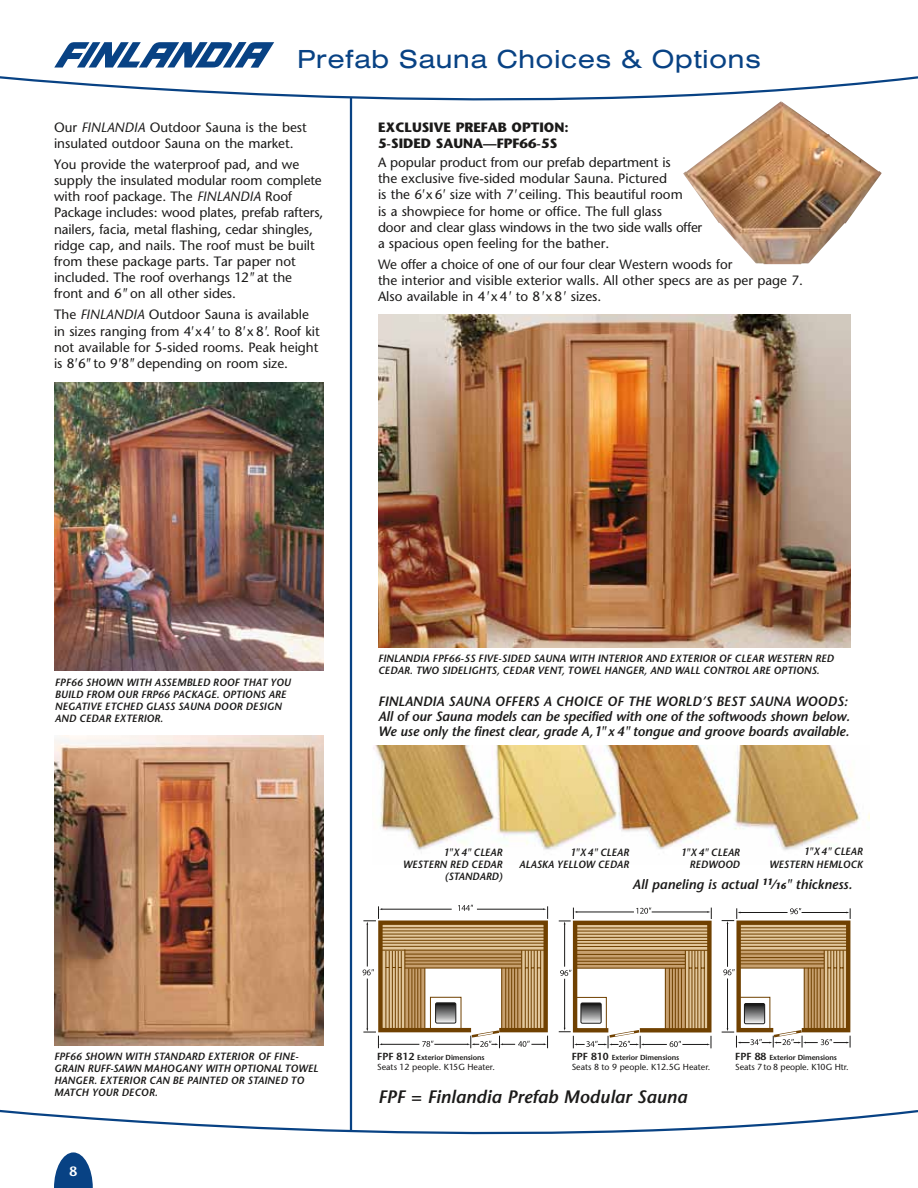
<style>
.page{position:relative;width:918px;height:1188px;background:#fff}
.page>*{position:absolute;margin:0;border:0;box-sizing:border-box;transform-origin:0 0}
.t1{font:27px "Nimbus San T Regu Exte";letter-spacing:.01em;color:#084284}
.t2{font:italic 600 18px "Stone Sans";color:#1b1a19}
.t3{font:13.5px/16px "Stone Sans";color:#1b1a19}
.t4{font:italic 600 13.5px/15px "Stone Sans";letter-spacing:-.01em;color:#1b1a19}
.t5{font:700 13.5px/16.5px "Stone Sans";color:#1b1a19}
.t6{font:600 13.5px "Stone Sans";color:#fff}
.t7{font:italic 600 10.5px/12px "Stone Sans";color:#1b1a19;text-align:right}
.t8{font:8.7px "Stone Sans";color:#1b1a19}
.t9{font:600 7.35px "Stone Sans";letter-spacing:-.01em;color:#1b1a19}
.s1{font-style:italic}
.s2{font-weight:600;font-style:italic}
.s3{font-weight:700}
.s4{font-weight:700;font-size:9px}
.s5{font-size:10.2px}
</style>
<div class="page">
<svg style="left:54px;top:1161px;width:39px;height:27px"></svg>
<img style="left:683px;top:128px;width:199px;height:136px">
<img style="left:373px;top:745px;width:497px;height:108px">
<img style="left:55px;top:383px;width:269px;height:288px">
<img style="left:54px;top:736px;width:270px;height:310px">
<img style="left:378px;top:315px;width:472px;height:332px">
<svg style="left:0;top:76px;width:918px;height:52px"></svg>
<svg style="left:0;top:1107px;width:918px;height:54px"></svg>
<hr style="left:350px;top:97px;width:2px;height:1034px;background:#084284">
<svg style="left:722px;top:908px;width:129px;height:140px"></svg>
<svg style="left:559px;top:908px;width:153px;height:140px"></svg>
<svg style="left:363px;top:905px;width:186px;height:143px"></svg>
<svg style="left:54px;top:42px;width:220px;height:26px"></svg>
<h1 class="t1" style="left:297px;top:43px;width:465px">Prefab Sauna Choices &amp; Options</h1>
<p class="t3" style="left:54px;top:119px;width:254px">Our <span class="s1">FINLANDIA</span> Outdoor Sauna is the best insulated outdoor Sauna on the market.</p>
<p class="t3" style="left:54px;top:156px;width:271px">You provide the waterproof pad, and we supply the insulated modular room complete with roof package. The <span class="s1">FINLANDIA</span> Roof Package includes: wood plates, prefab rafters, nailers, facia, metal flashing, cedar shingles, ridge cap, and nails. The roof must be built from these package parts. Tar paper not included. The roof overhangs 12<span class="s2">"</span> at the front and 6<span class="s2">"</span> on all other sides.</p>
<p class="t3" style="left:54px;top:307px;width:267px">The <span class="s1">FINLANDIA</span> Outdoor Sauna is available in sizes ranging from 4<span class="s2">'</span> x4<span class="s2">'</span> to 8<span class="s2">'</span> x 8<span class="s2">'</span>. Roof kit not available for 5-sided rooms. Peak height is 8<span class="s2">'</span>6<span class="s2">"</span> to 9<span class="s2">'</span>8<span class="s2">"</span> depending on room size.</p>
<p class="t5" style="left:378px;top:119px;width:192px">EXCLUSIVE PREFAB OPTION:<br>5-SIDED SAUNA—FPF66-5S</p>
<p class="t3" style="left:378px;top:155px;width:326px">A popular product from our prefab department is<br>the exclusive five-sided modular Sauna. Pictured<br>is the 6<span class="s2">'</span> x6<span class="s2">'</span> size with 7<span class="s2">'</span> ceiling. This beautiful room<br>is a showpiece for home or office. The full glass<br>door and clear glass windows in the two side walls offer a spacious open feeling for the bather.</p>
<p class="t3" style="left:378px;top:257px;width:427px">We offer a choice of one of our four clear Western woods for<br>the interior and visible exterior walls. All other specs are as per page 7.<br>Also available in 4<span class="s2">'</span> x4<span class="s2">'</span> to 8<span class="s2">'</span> x8<span class="s2">'</span> sizes.</p>
<p class="t7" style="left:55px;top:676px;width:40px">FPF66 SHOWN</p>
<p class="t7" style="left:126px;top:676px;width:8px">WITH</p>
<p class="t7" style="left:155px;top:676px;width:8px">ASSEMBLED</p>
<p class="t7" style="left:213px;top:676px;width:8px">ROO</p>
<p class="t7" style="left:235px;top:676px;width:16px">F THAT</p>
<p class="t7" style="left:270px;top:676px;width:8px">YOU</p>
<p class="t7" style="left:55px;top:688px;width:7px">BUILD</p>
<p class="t7" style="left:86px;top:688px;width:14px">FROM</p>
<p class="t7" style="left:117px;top:688px;width:8px">OUR</p>
<p class="t7" style="left:141px;top:688px;width:40px">FRP66 PACKAGE</p>
<p class="t7" style="left:217px;top:688px;width:13px">. OPTIONS</p>
<p class="t7" style="left:268px;top:688px;width:8px">ARE</p>
<p class="t7" style="left:55px;top:700px;width:7px">NEGATIVE</p>
<p class="t7" style="left:105px;top:700px;width:8px">ETCHED</p>
<p class="t7" style="left:146px;top:700px;width:7px">GLASS</p>
<p class="t7" style="left:178px;top:700px;width:8px">SAUNA</p>
<p class="t7" style="left:214px;top:700px;width:9px">DOOR</p>
<p class="t7" style="left:246px;top:700px;width:7px">DESIGN</p>
<p class="t7" style="left:55px;top:712px;width:9px">AND</p>
<p class="t7" style="left:79px;top:712px;width:8px">CEDAR</p>
<p class="t7" style="left:114px;top:712px;width:7px">EXTERIOR</p>
<p class="t7" style="left:160px;top:712px;width:4px">.</p>
<p class="t7" style="left:378px;top:653px;width:12px">FINLANDIA</p>
<p class="t7" style="left:433px;top:653px;width:342px">FPF66-5S FIVE-SIDED SAUNA WITH INTERIOR AND EXTERIOR OF CLEAR WESTERNRED</p>
<p class="t7" style="left:378px;top:665px;width:47px">CEDAR. TWO</p>
<p class="t7" style="left:442px;top:665px;width:318px">SIDELIGHTS, CEDAR VENT, TOWEL HANGER, AND WALL CONTROL ARE</p>
<p class="t7" style="left:773px;top:665px;width:48px">OPTIONS.</p>
<p class="t4" style="left:378px;top:693px;width:15px">FINLANDIA</p>
<p class="t4" style="left:449px;top:693px;width:10px">SAUNA</p>
<p class="t4" style="left:495px;top:693px;width:32px">OFFERS</p>
<p class="t4" style="left:543px;top:693px;width:22px">A CHOICE</p>
<p class="t4" style="left:607px;top:693px;width:30px">OF THE</p>
<p class="t4" style="left:656px;top:693px;width:10px">WORLD</p>
<p class="t4" style="left:702px;top:693px;width:23px">’S BEST</p>
<p class="t4" style="left:749px;top:693px;width:10px">SAUNA</p>
<p class="t4" style="left:795px;top:693px;width:11px">WOODS</p>
<p class="t4" style="left:378px;top:693px;width:473px;text-indent:466px">:<br>ALL OF OUR SAUNA MODELS CAN BE SPECIFIED WITH ONE OF THE SOFTWOODS SHOWN BELOW.<br>WE USE ONLY THE FINEST CLEAR, GRADE A, 1<span class="s3">"</span> X 4<span class="s3">"</span> TONGUE AND GROOVE BOARDS AVAILABLE.</p>
<p class="t7" style="left:769px;top:846px;width:95px">1<span class="s3">"</span>X4<span class="s3">"</span> CLEAR<br>WESTERN HEMLOCK</p>
<p class="t7" style="left:403px;top:846px;width:101px">1<span class="s3">"</span>X4<span class="s3">"</span> CLEAR<br>WESTERN RED CEDAR (STANDARD)</p>
<p class="t7" style="left:690px;top:846px;width:52px;text-align:left;text-indent:-9px">1<span class="s3">"</span>X4<span class="s3">"</span> CLEAR<br>REDWOOD</p>
<p class="t7" style="left:519px;top:846px;width:111px">1<span class="s3">"</span>X4<span class="s3">"</span> CLEAR<br>ALASKA YELLOW CEDAR</p>
<p class="t4" style="left:632px;top:877px;width:221px">ALL PANELING IS ACTUAL <sup>11</sup><span class="s3">⁄</span><span class="s4">16</span><span class="s3">"</span> THICKNESS.</p>
<p class="t7" style="left:54px;top:1051px;width:266px;text-align:left;text-indent:71px">WITH STANDARD EXTERIOR OF FINE-GRAIN RUFF-SAWN MAHOGANY WITH OPTIONAL TOWEL HANGER. EXTERIOR CAN BE PAINTED OR STAINED TO MATCH YOUR DECOR.</p>
<p class="t7" style="left:54px;top:1051px;width:40px">FPF66 SHOWN</p>
<p class="t6" style="left:70px;top:1163px;width:9px">8</p>
<p class="t9" style="left:377px;top:1053px;width:109px"><span class="s5">FPF 812</span> Exterior Dimensions</p>
<p class="t8" style="left:377px;top:1062px;width:119px">Seats 12 people. K15G Heater.</p>
<p class="t9" style="left:572px;top:1053px;width:109px"><span class="s5">FPF 810</span> Exterior Dimensions</p>
<p class="t8" style="left:572px;top:1062px;width:140px">Seats 8 to 9 people. K12.5G Heater.</p>
<h2 class="t2" style="left:378px;top:1086px;width:311px">FPF = FINLANDIA PREFAB MODULAR SAUNA</h2>
<p class="t9" style="left:735px;top:1053px;width:103px"><span class="s5">FPF 88</span> Exterior Dimensions</p>
<p class="t8" style="left:735px;top:1062px;width:115px">Seats 7 to 8 people. K10G Htr.</p>
</div>
